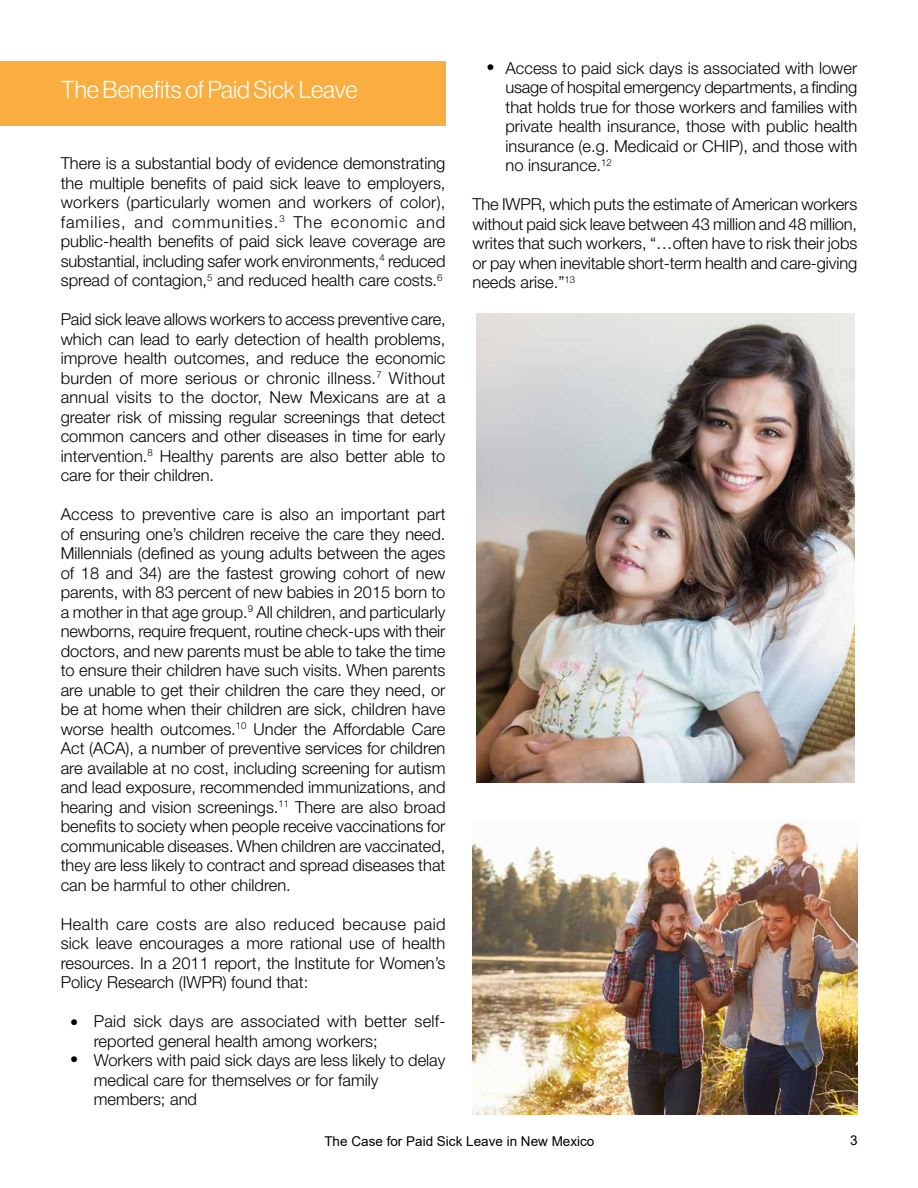
<style>
.page{position:relative;width:918px;height:1188px;background:#fff}
.page>*{position:absolute;margin:0;border:0;box-sizing:border-box;transform-origin:0 0}
.t1{font:24px "N Haas Grotesk DS Pro 45 Lt";color:#fff}
.t2{font:300 16.5px/19.5px "Helvetica Neue";color:#000;text-align:justify}
.t3{font:13.5px "Arial";color:#000}
</style>
<div class="page">
<div style="left:0;top:61px;width:446px;height:64px;background:#faad40"></div>
<img style="left:477px;top:314px;width:377px;height:468px">
<img style="left:473px;top:820px;width:384px;height:294px">
<h1 class="t1" style="left:61px;top:76px;width:298px">The Benefits of Paid Sick Leave</h1>
<p class="t2" style="left:61px;top:153px;width:386px">There is a substantial body of evidence demonstrating the multiple benefits of paid sick leave to employers, workers (particularly women and workers of color), families, and communities.<sup>3</sup> The economic and public-health benefits of paid sick leave coverage are substantial, including safer work environments,<sup>4</sup> reduced spread of contagion,<sup>5</sup> and reduced health care costs.<sup>6</sup></p>
<p class="t2" style="left:61px;top:309px;width:387px">Paid sick leave allows workers to access preventive care, which can lead to early detection of health problems, improve health outcomes, and reduce the economic burden of more serious or chronic illness.<sup>7</sup> Without annual visits to the doctor, New Mexicans are at a greater risk of missing regular screenings that detect common cancers and other diseases in time for early intervention.<sup>8</sup> Healthy parents are also better able to care for their children.</p>
<p class="t2" style="left:61px;top:504px;width:386px">Access to preventive care is also an important part of ensuring one’s children receive the care they need.<br>Millennials (defined as young adults between the ages of 18 and 34) are the fastest growing cohort of new parents, with 83 percent of new babies in 2015 born to a mother in that age group.<sup>9</sup> All children, and particularly newborns, require frequent, routine check-ups with their doctors, and new parents must be able to take the time to ensure their children have such visits. When parents are unable to get their children the care they need, or be at home when their children are sick, children have worse health outcomes.<sup>10</sup> Under the Affordable Care Act (ACA), a number of preventive services for children are available at no cost, including screening for autism and lead exposure, recommended immunizations, and hearing and vision screenings.<sup>11</sup> There are also broad benefits to society when people receive vaccinations for communicable diseases. When children are vaccinated, they are less likely to contract and spread diseases that can be harmful to other children.</p>
<p class="t2" style="left:61px;top:914px;width:387px">Health care costs are also reduced because paid sick leave encourages a more rational use of health resources. In a 2011 report, the Institute for Women’s Policy Research (IWPR) found that:</p>
<p class="t2" style="left:94px;top:1011px;width:353px;text-align:left">Paid sick days are associated with better self&shy;reported general health among workers;<br>Workers with paid sick days are less likely to delay medical care for themselves or for family members; and</p>
<p class="t3" style="left:70px;top:1012px;width:10px">●</p>
<p class="t3" style="left:70px;top:1049px;width:10px">●</p>
<p class="t2" style="left:506px;top:58px;width:353px">Access to paid sick days is associated with lower usage of hospital emergency departments, a finding that holds true for those workers and families with private health insurance, those with public health insurance (e.g. Medicaid or CHIP), and those with no insurance.<sup>12</sup></p>
<p class="t2" style="left:473px;top:194px;width:387px">The IWPR, which puts the estimate of American workers without paid sick leave between 43 million and 48 million, writes that such workers, “…often have to risk their jobs or pay when inevitable short-term health and care-giving needs arise.”<sup>13</sup></p>
<p class="t3" style="left:486px;top:57px;width:10px">●</p>
<p class="t3" style="left:324px;top:1132px;width:272px">The Case for Paid Sick Leave in New Mexico</p>
<p class="t3" style="left:850px;top:1131px;width:9px">3</p>
</div>
